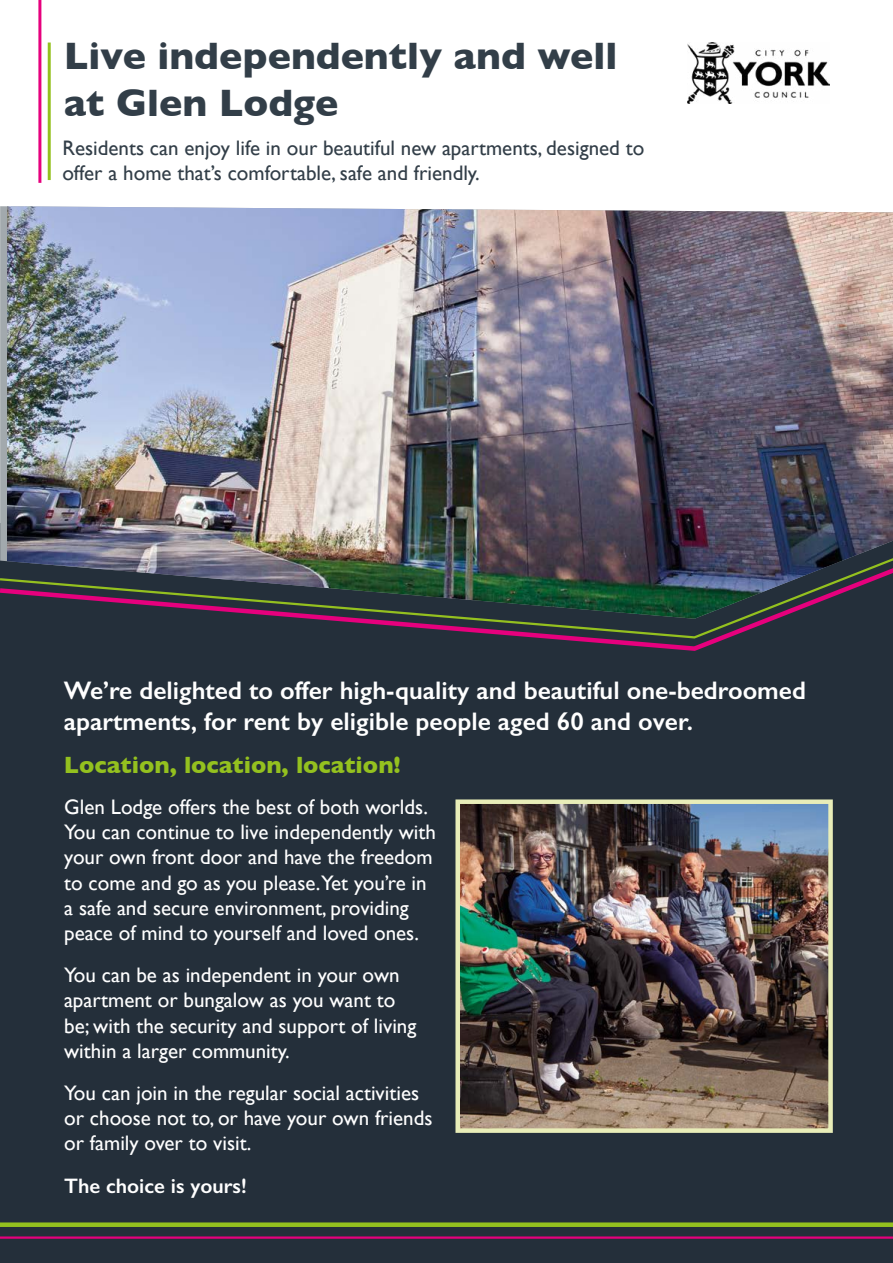
<style>
.page{position:relative;width:893px;height:1263px;background:#fff}
.page>*{position:absolute;margin:0;border:0;box-sizing:border-box;transform-origin:0 0}
.t1{font:700 39px "Gill Sans";color:#323e48}
.P1{font:600 25.5px/30.6px "Gill Sans";color:#fff}
.H2_Bold_green{font:700 24px "Gill Sans";color:#94c11f}
.Body_white{font:21px/25.2px "Gill Sans";color:#fff}
.h1p{font:21px/25.2px "Gill Sans";color:#323e48}
.Body_white-2{font:600 21px "Gill Sans";color:#fff}
</style>
<div class="page">
<div style="left:0;top:523px;width:893px;height:740px;background:#242f3a"></div>
<img style="left:687px;top:43px;width:142px;height:61px">
<img style="left:7px;top:206px;width:886px;height:345px">
<img style="left:460px;top:804px;width:368px;height:324px">
<div style="left:455px;top:799px;width:378px;height:334px;border:4px solid #e8edb8"></div>
<hr style="left:38px;top:0;width:3px;height:183px;background:#e6007d">
<hr style="left:48px;top:43px;width:3px;height:137px;background:#94c11f">
<img style="left:0;top:551px;width:893px;height:9px">
<img style="left:0;top:560px;width:893px;height:91px">
<div style="left:0;top:1222px;width:893px;height:5px;background:#94c11f"></div>
<hr style="left:0;top:1236px;width:893px;height:3px;background:#e6007d">
<h1 class="t1" style="left:64px;top:25px;width:555px">Live independently and well</h1>
<h1 class="t1" style="left:64px;top:72px;width:276px">at Glen Lodge</h1>
<h1 class="h1p" style="left:62px;top:135px;width:583px">Residents can enjoy life in our beautiful new apartments, designed to offer a home that’s comfortable, safe and friendly.</h1>
<p class="P1" style="left:64px;top:675px;width:743px">We’re delighted to offer high-quality and beautiful one-bedroomed apartments, for rent by eligible people aged 60 and over.</p>
<h2 class="H2_Bold_green" style="left:64px;top:746px;width:338px">Location, location, location!</h2>
<p class="Body_white" style="left:64px;top:794px;width:373px">Glen Lodge offers the best of both worlds.<br>You can continue to live independently with your own front door and have the freedom to come and go as you please.Yet you’re in a safe and secure environment, providing peace of mind to yourself and loved ones.</p>
<p class="Body_white" style="left:64px;top:962px;width:354px">You can be as independent in your own apartment or bungalow as you want to be; with the security and support of living within a larger community.</p>
<p class="Body_white" style="left:64px;top:1080px;width:370px">You can join in the regular social activities or choose not to, or have your own friends or family over to visit.</p>
<p class="Body_white-2" style="left:64px;top:1173px;width:184px">The choice is yours!</p>
</div>
